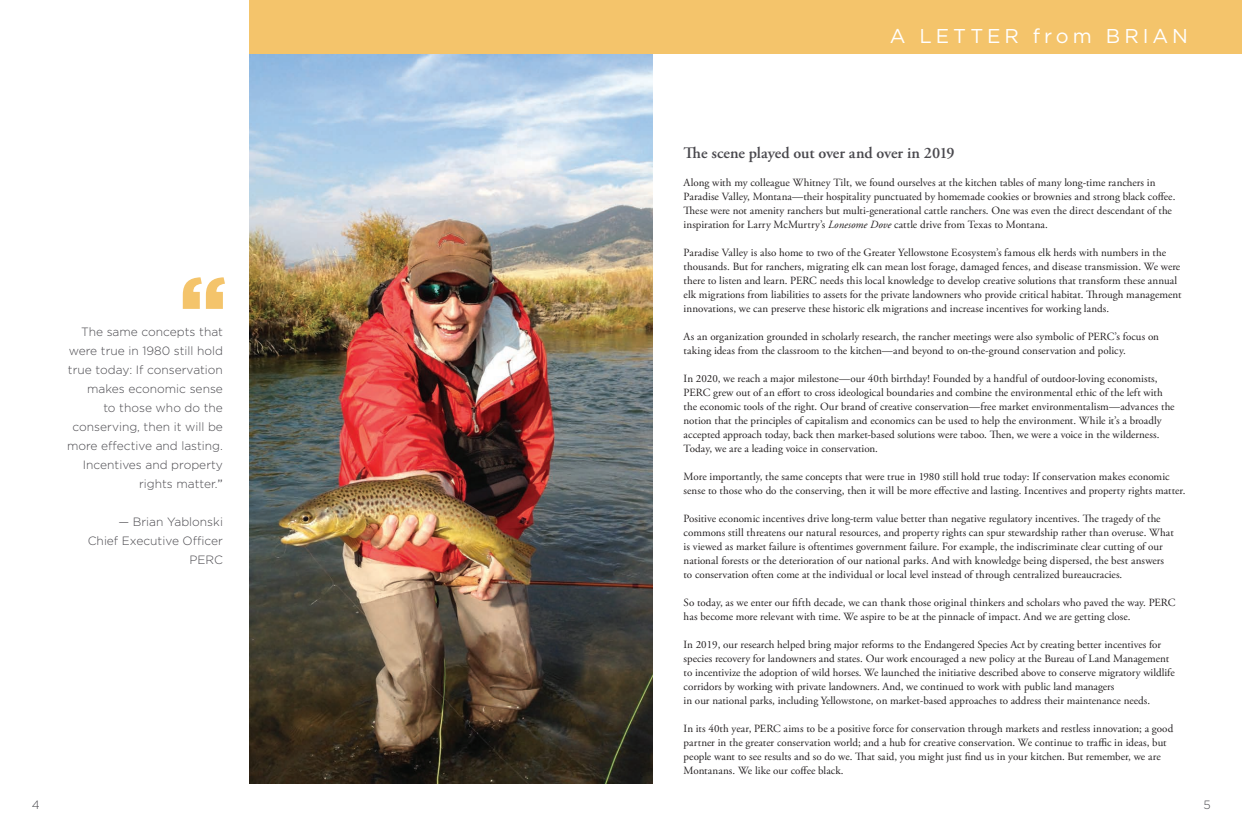
<style>
.page{position:relative;width:1242px;height:837px;background:#fff}
.page>*{position:absolute;margin:0;border:0;box-sizing:border-box;transform-origin:0 0}
.SUBHEADING{font:20px "Gotham";letter-spacing:.195em;color:#fff}
.t1{font:600 16px "Adobe Garamond Pro";letter-spacing:-.005em;color:#4a494e}
.BODY_INDENT{font:300 12px/19px "Gotham";color:#4a494e;text-align:right}
.t2{font:11px/14px "Adobe Garamond Pro";color:#231f20}
.s1{font-weight:400}
.s2{font-style:italic}
</style>
<div class="page">
<img style="left:249px;top:54px;width:403px;height:729px">
<div style="left:249px;top:0;width:993px;height:54px;background:#f4c46b"></div>
<svg style="left:183px;top:277px;width:42px;height:32px"></svg>
<p class="BODY_INDENT" style="left:67px;top:322px;width:157px">The same concepts that were true in 1980 still hold true today: If conservation makes economic sense<br>to those who do the conserving, then it will be more effective and lasting.<br>Incentives and property rights matter.<span class="s1">”</span></p>
<p class="BODY_INDENT" style="left:118px;top:512px;width:106px">— Brian Yablonski</p>
<p class="BODY_INDENT" style="left:88px;top:531px;width:137px">Chief Executive Officer</p>
<p class="BODY_INDENT" style="left:189px;top:550px;width:35px">PERC</p>
<p class="BODY_INDENT" style="left:32px;top:795px;width:9px">4</p>
<p class="SUBHEADING" style="left:890px;top:23px;width:300px">A LETTER from BRIAN</p>
<p class="t1" style="left:684px;top:143px;width:273px">The scene played out over and over in 2019</p>
<p class="t2" style="left:684px;top:175px;width:493px">Along with my colleague Whitney Tilt, we found ourselves at the kitchen tables of many long-time ranchers in Paradise Valley, Montana—their hospitality punctuated by homemade cookies or brownies and strong black coffee.<br>These were not amenity ranchers but multi-generational cattle ranchers. One was even the direct descendant of the inspiration for Larry McMurtry’s <span class="s2">Lonesome Dove</span> cattle drive from Texas to Montana.</p>
<p class="t2" style="left:684px;top:245px;width:499px">Paradise Valley is also home to two of the Greater Yellowstone Ecosystem’s famous elk herds with numbers in the thousands. But for ranchers, migrating elk can mean lost forage, damaged fences, and disease transmission. We were there to listen and learn. PERC needs this local knowledge to develop creative solutions that transform these annual elk migrations from liabilities to assets for the private landowners who provide critical habitat. Through management innovations, we can preserve these historic elk migrations and increase incentives for working lands.</p>
<p class="t2" style="left:684px;top:329px;width:477px">As an organization grounded in scholarly research, the rancher meetings were also symbolic of PERC’s focus on taking ideas from the classroom to the kitchen—and beyond to on-the-ground conservation and policy.</p>
<p class="t2" style="left:684px;top:371px;width:492px">In 2020, we reach a major milestone—our 40th birthday! Founded by a handful of outdoor-loving economists, PERC grew out of an effort to cross ideological boundaries and combine the environmental ethic of the left with the economic tools of the right. Our brand of creative conservation—free market environmentalism—advances the notion that the principles of capitalism and economics can be used to help the environment. While it’s a broadly accepted approach today, back then market-based solutions were taboo. Then, we were a voice in the wilderness.<br>Today, we are a leading voice in conservation.</p>
<p class="t2" style="left:684px;top:469px;width:503px">More importantly, the same concepts that were true in 1980 still hold true today: If conservation makes economic sense to those who do the conserving, then it will be more effective and lasting. Incentives and property rights matter.</p>
<p class="t2" style="left:684px;top:511px;width:492px">Positive economic incentives drive long-term value better than negative regulatory incentives. The tragedy of the commons still threatens our natural resources, and property rights can spur stewardship rather than overuse. What is viewed as market failure is oftentimes government failure. For example, the indiscriminate clear cutting of our national forests or the deterioration of our national parks. And with knowledge being dispersed, the best answers to conservation often come at the individual or local level instead of through centralized bureaucracies.</p>
<p class="t2" style="left:684px;top:595px;width:493px">So today, as we enter our fifth decade, we can thank those original thinkers and scholars who paved the way. PERC has become more relevant with time. We aspire to be at the pinnacle of impact. And we are getting close.</p>
<p class="t2" style="left:684px;top:637px;width:493px">In 2019, our research helped bring major reforms to the Endangered Species Act by creating better incentives for species recovery for landowners and states. Our work encouraged a new policy at the Bureau of Land Management to incentivize the adoption of wild horses. We launched the initiative described above to conserve migratory wildlife corridors by working with private landowners. And, we continued to work with public land managers<br>in our national parks, including Yellowstone, on market-based approaches to address their maintenance needs.</p>
<p class="t2" style="left:684px;top:721px;width:491px">In its 40th year, PERC aims to be a positive force for conservation through markets and restless innovation; a good partner in the greater conservation world; and a hub for creative conservation. We continue to traffic in ideas, but people want to see results and so do we. That said, you might just find us in your kitchen. But remember, we are Montanans. We like our coffee black.</p>
<p class="BODY_INDENT" style="left:1204px;top:795px;width:9px">5</p>
</div>
